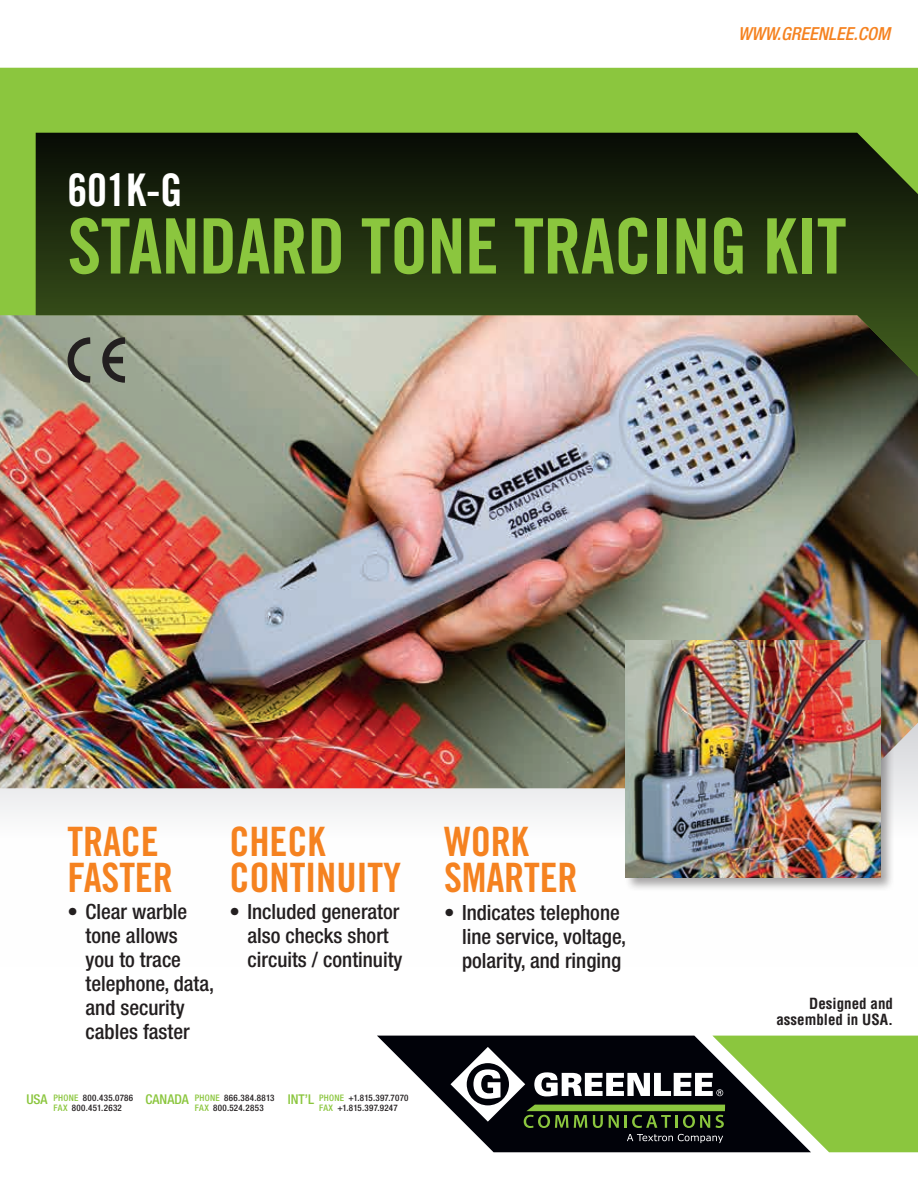
<style>
.page{position:relative;width:918px;height:1188px;background:#fff}
.page>*{position:absolute;margin:0;border:0;box-sizing:border-box;transform-origin:0 0}
.t1{font:76.5px "Trade Gothic LT Std Bd Cn 20";letter-spacing:-.01em;color:#8bc63e}
.t2{font:45px "Trade Gothic LT Std Bd Cn 20";color:#fff}
.t3{font:40.5px/36px "Trade Gothic LT Std Bd Cn 20";letter-spacing:-.005em;color:#f58220}
.t4{font:500 condensed 21px/24px "Helvetica Neue LT Std";color:#231f20}
.t5{font:italic 500 condensed 18px "Helvetica Neue LT Std";color:#f58220}
.t6{font:700 condensed 15px/16.5px "Helvetica LT Std";color:#231f20;text-align:right}
.t7{font:500 condensed 13.5px "Helvetica Neue LT Std";color:#8bc63e}
.t8{font:500 condensed 9px "Helvetica Neue LT Std";letter-spacing:.03em;color:#231f20}
.s1{color:#8bc63e}
</style>
<div class="page">
<img style="left:0;top:376px;width:918px;height:325px">
<img style="left:0;top:701px;width:918px;height:113px">
<div style="left:0;top:68px;width:918px;height:308px;background:#8bc63e"></div>
<svg style="left:36px;top:133px;width:882px;height:257px"></svg>
<svg style="left:377px;top:1036px;width:73px;height:73px"></svg>
<svg style="left:450px;top:1036px;width:468px;height:116px"></svg>
<svg style="left:68px;top:337px;width:57px;height:46px"></svg>
<div style="left:105px;top:357px;width:18px;height:6px;background:#231f20"></div>
<div style="left:624px;top:639px;width:270px;height:254px;background:#231f20;opacity:.4"></div>
<img style="left:626px;top:641px;width:254px;height:237px">
<p class="t5" style="left:738px;top:23px;width:153px">WWW.GREENLEE.COM</p>
<h2 class="t2" style="left:68px;top:163px;width:117px">601K-G</h2>
<h1 class="t1" style="left:68px;top:200px;width:781px">STANDARD TONE TRACING KIT</h1>
<h3 class="t3" style="left:68px;top:823px;width:35px">TRACE<br>FASTER</h3>
<p class="t4" style="left:86px;top:899px;width:130px;text-indent:-18px">• Clear warble tone allows<br>you to trace telephone, data, and security cables faster</p>
<h3 class="t3" style="left:230px;top:823px;width:59px">CHECK<br>CONTIN</h3>
<h3 class="t3" style="left:336px;top:859px;width:66px">UITY</h3>
<p class="t4" style="left:248px;top:899px;width:156px;text-indent:-18px">• Included generator also checks short circuits / continuity</p>
<p class="t7" style="left:26px;top:1091px;width:23px">USA</p>
<p class="t7" style="left:146px;top:1091px;width:45px">CANADA</p>
<p class="t7" style="left:288px;top:1091px;width:28px">INT’L</p>
<p class="t8" style="left:54px;top:1102px;width:70px"><span class="s1">FAX</span> 800.451.2632</p>
<p class="t8" style="left:195px;top:1102px;width:70px"><span class="s1">FAX</span> 800.524.2853</p>
<p class="t8" style="left:319px;top:1102px;width:80px"><span class="s1">FAX</span> +1.815.397.9247</p>
<p class="t8" style="left:54px;top:1092px;width:81px"><span class="s1">PHONE</span> 800.435.0786</p>
<p class="t8" style="left:195px;top:1092px;width:81px"><span class="s1">PHONE</span> 866.384.8813</p>
<p class="t8" style="left:319px;top:1092px;width:91px"><span class="s1">PHONE</span> +1.815.397.7070</p>
<h3 class="t3" style="left:444px;top:823px;width:62px">WORK<br>SMARTER</h3>
<p class="t4" style="left:462px;top:900px;width:166px;text-indent:-18px">• Indicates telephone line service, voltage, polarity, and ringing</p>
<p class="t6" style="left:776px;top:995px;width:118px">Designed and assembled in USA.</p>
</div>
